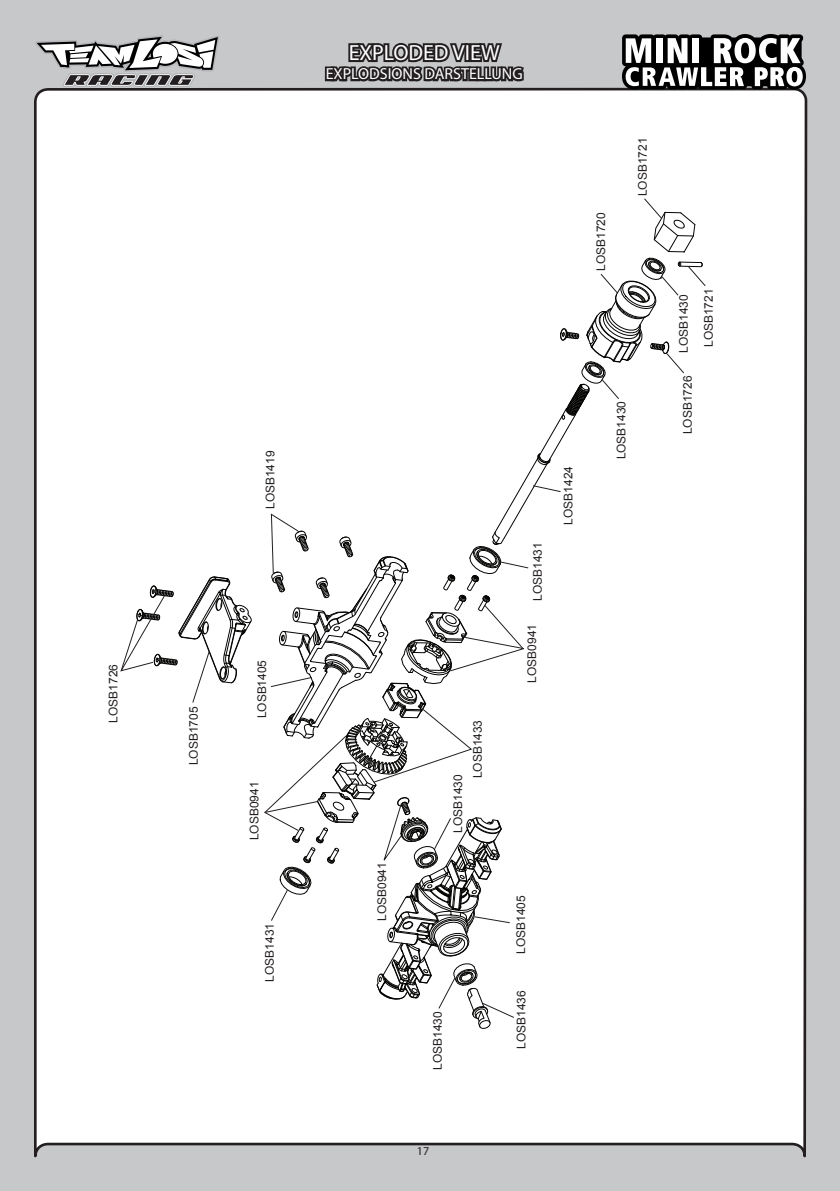
<style>
.page{position:relative;width:840px;height:1191px;background:#c7c8ca}
.page>*{position:absolute;margin:0;border:0;box-sizing:border-box;transform-origin:0 0}
.t1{font:22px "Myriad Pro";color:#fffefe}
.t2{font:16px "Myriad Pro";color:#fffefe}
.t3{font:12px "Arial";color:#231f20}
.Main_Header{font:12px "Myriad Pro";color:#231f20}
</style>
<div class="page">
<div style="left:34px;top:86px;width:774px;height:1072px;background:#fff"></div>
<svg style="left:263px;top:197px;width:444px;height:832px;background:#f3f3f3"></svg>
<svg style="left:119px;top:576px;width:133px;height:128px;background:#e4e4e4"></svg>
<svg style="left:35px;top:35px;width:184px;height:51px"></svg>
<svg style="left:622px;top:34px;width:184px;height:56px;background:#757575"></svg>
<svg style="left:323px;top:43px;width:203px;height:72px"></svg>
<p class="t3" style="left:106px;top:722px;width:60px;rotate:-90deg">LOSB1726</p>
<p class="t3" style="left:262px;top:509px;width:60px;rotate:-90deg">LOSB1419</p>
<p class="t3" style="left:186px;top:765px;width:60px;rotate:-90deg">LOSB1705</p>
<p class="t3" style="left:254px;top:718px;width:60px;rotate:-90deg">LOSB1405</p>
<p class="t3" style="left:246px;top:840px;width:60px;rotate:-90deg">LOSB0941</p>
<p class="t3" style="left:262px;top:981px;width:60px;rotate:-90deg">LOSB1431</p>
<p class="t1" style="left:349px;top:39px;width:152px">EXPLODED VIEW</p>
<p class="t2" style="left:326px;top:64px;width:198px">EXPLODSIONS DARSTELLUNG</p>
<p class="t3" style="left:593px;top:271px;width:60px;rotate:-90deg">LOSB1720</p>
<p class="t3" style="left:635px;top:196px;width:60px;rotate:-90deg">LOSB1721</p>
<p class="t3" style="left:374px;top:920px;width:60px;rotate:-90deg">LOSB0941</p>
<p class="t3" style="left:450px;top:833px;width:60px;rotate:-90deg">LOSB1430</p>
<p class="t3" style="left:470px;top:778px;width:60px;rotate:-90deg">LOSB1433</p>
<p class="t3" style="left:430px;top:1070px;width:60px;rotate:-90deg">LOSB1430</p>
<p class="Main_Header" style="left:417px;top:1143px;width:14px">17</p>
<p class="t3" style="left:530px;top:601px;width:60px;rotate:-90deg">LOSB1431</p>
<p class="t3" style="left:524px;top:682px;width:60px;rotate:-90deg">LOSB0941</p>
<p class="t3" style="left:560px;top:524px;width:60px;rotate:-90deg">LOSB1424</p>
<p class="t3" style="left:513px;top:954px;width:60px;rotate:-90deg">LOSB1405</p>
<p class="t3" style="left:514px;top:1049px;width:60px;rotate:-90deg">LOSB1436</p>
<p class="t3" style="left:613px;top:459px;width:60px;rotate:-90deg">LOSB1430</p>
<p class="t3" style="left:676px;top:353px;width:60px;rotate:-90deg">LOSB1430</p>
<p class="t3" style="left:680px;top:434px;width:60px;rotate:-90deg">LOSB1726</p>
<p class="t3" style="left:701px;top:347px;width:60px;rotate:-90deg">LOSB1721</p>
</div>
